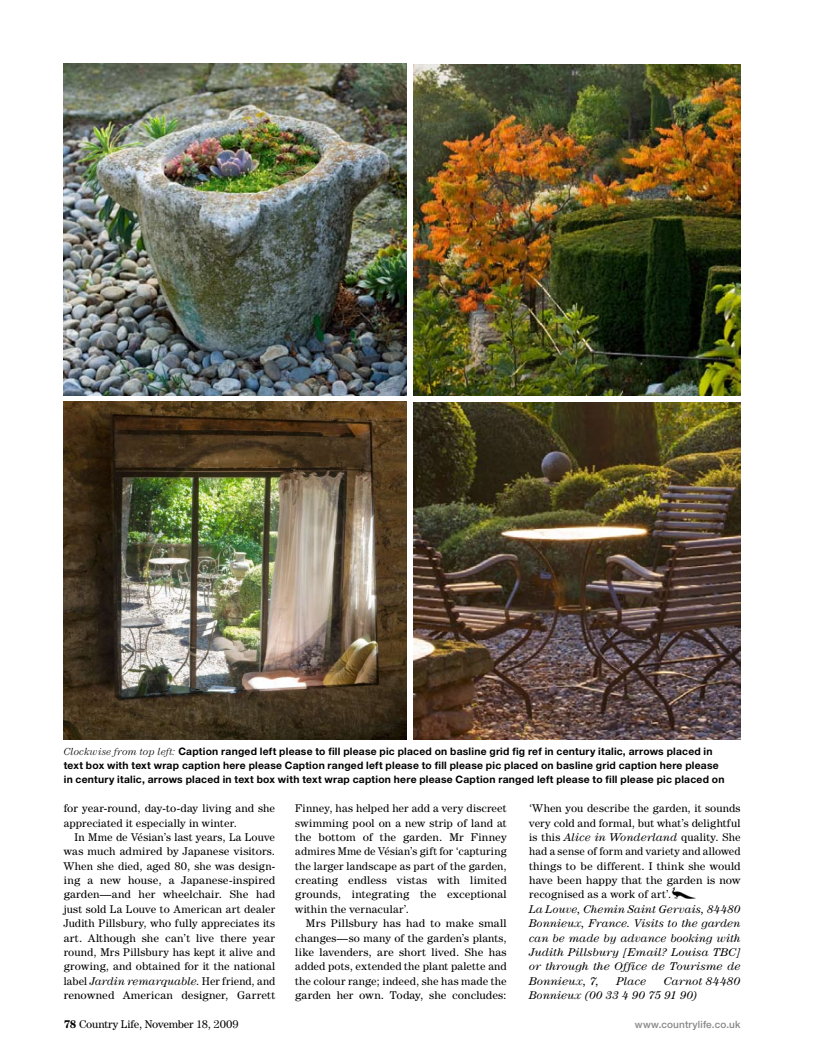
<style>
.page{position:relative;width:815px;height:1063px;background:#fff}
.page>*{position:absolute;margin:0;border:0;box-sizing:border-box;transform-origin:0 0}
.t1{font:11.25px/14.4px "Century IT Cby BT";letter-spacing:.01em;color:#000;text-align:justify}
.t2{font:italic 11.25px/14.4px "Century IT Cby BT";letter-spacing:.02em;color:#000;text-align:justify}
.t3{font:11.25px "Century IT Cby BT";letter-spacing:-.015em;color:#000}
.t4{font:700 10.25px/14.4px "Helvetica Neue";letter-spacing:.02em;color:#000}
.t5{font:500 10px "Helvetica Neue";letter-spacing:.015em;color:#868786}
.s1{font-family:"Century IT Cby BT";font-weight:300;font-style:italic}
.s2{font-style:italic}
.s3{font-weight:700}
</style>
<div class="page">
<img style="left:413px;top:65px;width:328px;height:330px">
<img style="left:414px;top:402px;width:327px;height:337px">
<img style="left:64px;top:64px;width:342px;height:331px">
<img style="left:64px;top:402px;width:342px;height:337px">
<img style="left:672px;top:887px;width:24px;height:12px">
<p class="t4" style="left:64px;top:744px;width:662px"><span class="s1">Clockwise from top left:</span> Caption ranged left please to fill please pic placed on basline grid fig ref in century italic, arrows placed in text box with text wrap caption here please Caption ranged left please to fill please pic placed on basline grid caption here please in century italic, arrows placed in text box with text wrap caption here please Caption ranged left please to fill please pic placed on</p>
<p class="t1" style="left:64px;top:801px;width:213px">for year-round, day-to-day living and she appreciated it especially in winter.</p>
<p class="t1" style="left:64px;top:830px;width:213px;text-indent:11px">In Mme de Vésian’s last years, La Louve was much admired by Japanese visitors.<br>When she died, aged 80, she was design&shy;ing a new house, a Japanese-inspired garden—and her wheelchair. She had just sold La Louve to American art dealer Judith Pillsbury, who fully appreciates its art. Although she can’t live there year round, Mrs Pillsbury has kept it alive and growing, and obtained for it the national label <span class="s2">Jardin remarquable</span>. Her friend, and renowned American designer, Garrett</p>
<p class="t1" style="left:295px;top:801px;width:213px">Finney, has helped her add a very discreet swimming pool on a new strip of land at the bottom of the garden. Mr Finney admires Mme de Vésian’s gift for ‘capturing the larger landscape as part of the garden, creating endless vistas with limited grounds, integrating the exceptional within the vernacular’.</p>
<p class="t1" style="left:295px;top:916px;width:213px;text-indent:11px">Mrs Pillsbury has had to make small changes—so many of the garden’s plants, like lavenders, are short lived. She has added pots, extended the plant palette and the colour range; indeed, she has made the garden her own. Today, she concludes:</p>
<p class="t1" style="left:529px;top:801px;width:213px">‘When you describe the garden, it sounds very cold and formal, but what’s delightful is this <span class="s2">Alice in Wonderland</span> quality. She had a sense of form and variety and allowed things to be different. I think she would have been happy that the garden is now recognised as a work of art’.</p>
<p class="t2" style="left:529px;top:902px;width:213px">La Louve, Chemin Saint Gervais, 84480<br>Bonnieux, France. Visits to the garden can be made by advance booking with Judith Pillsbury [Email? Louisa TBC] or through the Office de Tourisme de Bonnieux, 7,</p>
<p class="t2" style="left:529px;top:973px;width:213px;text-indent:135px">Carnot 84480<br>Bonnieux (00 33 4 90 75 91 90)</p>
<p class="t2" style="left:617px;top:973px;width:31px">Place</p>
<p class="t3" style="left:64px;top:1017px;width:176px"><span class="s3">78</span> Country Life, November 18, 2009</p>
<p class="t5" style="left:635px;top:1018px;width:107px">www.countrylife.co.uk</p>
</div>
